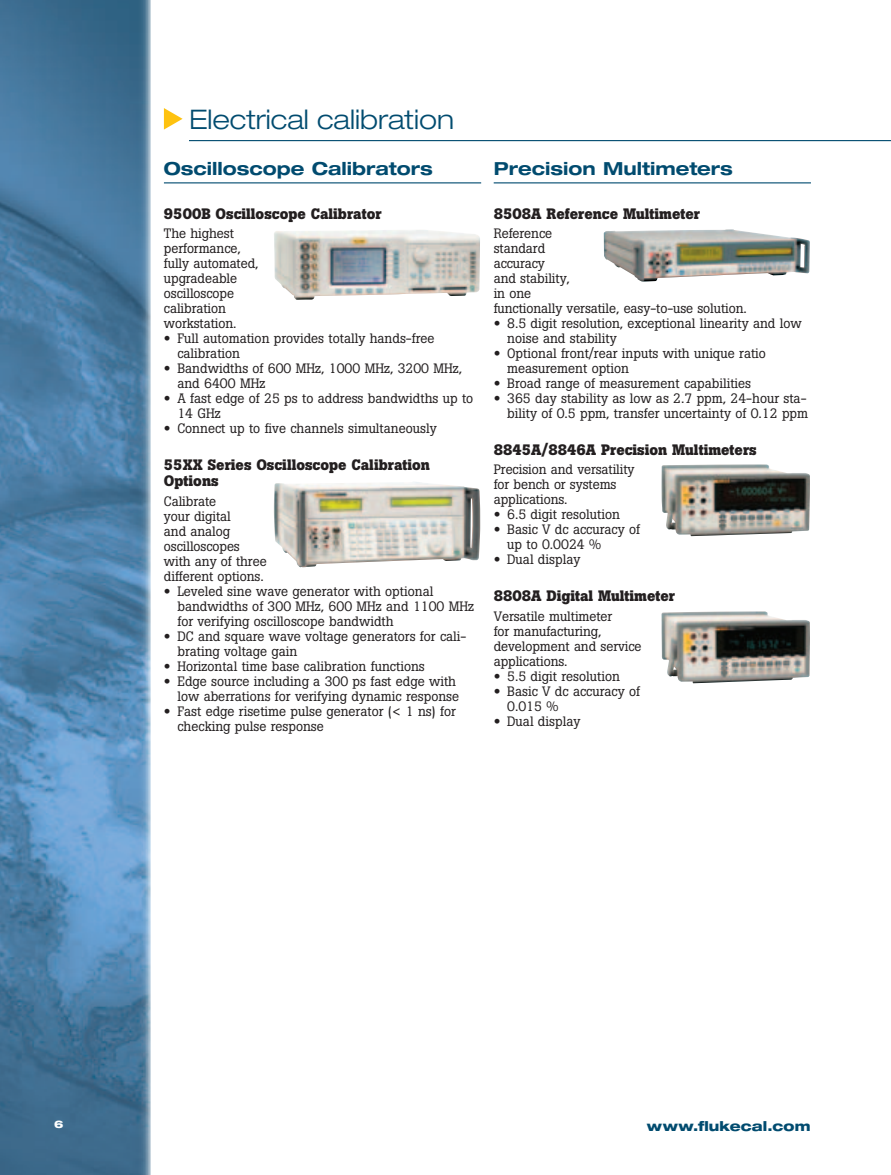
<style>
.page{position:relative;width:891px;height:1175px;background:#fff}
.page>*{position:absolute;margin:0;border:0;box-sizing:border-box;transform-origin:0 0}
.t1{font:300 expanded 27px "Helvetica Neue LT Std";color:#014b6f}
.t2{font:700 expanded 18px "Helvetica Neue LT Std";color:#014b6f}
.t3{font:700 15px/16.5px "Boton Pro";color:#231f20}
.t4{font:13.5px/15px "Boton Pro";color:#231f20}
.t5{font:800 expanded 13.5px "Helvetica Neue LT Std";letter-spacing:.01em;color:#014b6f}
.t6{font:800 expanded 10.5px "Helvetica Neue LT Std";color:#fff}
.s1{font-family:"Helvetica Neue LT Std";font-weight:700;font-stretch:expanded}
</style>
<div class="page">
<img style="left:0;top:0;width:150px;height:1174px">
<img style="left:274px;top:482px;width:206px;height:85px">
<hr style="left:164px;top:182px;width:317px;height:1px;background:#014b6f">
<hr style="left:494px;top:182px;width:317px;height:1px;background:#014b6f">
<img style="left:274px;top:230px;width:206px;height:70px">
<img style="left:604px;top:229px;width:206px;height:53px">
<img style="left:662px;top:464px;width:148px;height:72px">
<img style="left:662px;top:611px;width:148px;height:72px">
<hr style="left:189px;top:140px;width:702px;height:1px;background:#014b6f">
<svg style="left:164px;top:108px;width:19px;height:22px"></svg>
<h1 class="t1" style="left:189px;top:103px;width:267px">Electrical calibration</h1>
<h2 class="t2" style="left:164px;top:157px;width:270px">Oscilloscope Calibrators</h2>
<p class="t3" style="left:164px;top:205px;width:219px">9500B Oscilloscope Calibrator</p>
<p class="t4" style="left:164px;top:226px;width:96px">The highest performance, fully automated, upgradeable oscilloscope calibration workstation.</p>
<p class="t4" style="left:177px;top:331px;width:259px;text-indent:-14px"><span class="s1">•</span> Full automation provides totally hands-free calibration</p>
<p class="t4" style="left:177px;top:361px;width:286px;text-indent:-14px"><span class="s1">•</span> Bandwidths of 600 MHz, 1000 MHz, 3200 MHz, and 6400 MHz</p>
<p class="t4" style="left:177px;top:391px;width:297px;text-indent:-14px"><span class="s1">•</span> A fast edge of 25 ps to address bandwidths up to<br>14 GHz</p>
<p class="t4" style="left:164px;top:421px;width:274px"><span class="s1">•</span> Connect up to five channels simultaneously</p>
<p class="t3" style="left:164px;top:456px;width:268px">55XX Series Oscilloscope Calibration<br>Options</p>
<p class="t4" style="left:164px;top:494px;width:104px">Calibrate<br>your digital<br>and analog oscilloscopes with any of three different options.</p>
<p class="t4" style="left:177px;top:584px;width:298px;text-indent:-14px"><span class="s1">•</span> Leveled sine wave generator with optional bandwidths of 300 MHz, 600 MHz and 1100 MHz for verifying oscilloscope bandwidth</p>
<p class="t4" style="left:177px;top:629px;width:291px;text-indent:-14px"><span class="s1">•</span> DC and square wave voltage generators for cali&shy;brating voltage gain</p>
<p class="t4" style="left:164px;top:659px;width:262px"><span class="s1">•</span> Horizontal time base calibration functions</p>
<p class="t4" style="left:164px;top:674px;width:297px;text-align:right"><span class="s1">•</span> Edge source including a 300 ps fast edge with low aberrations for verifying dynamic response</p>
<p class="t4" style="left:177px;top:704px;width:280px;text-indent:-14px"><span class="s1">•</span> Fast edge risetime pulse generator (&lt; 1 ns) for checking pulse response</p>
<h2 class="t2" style="left:494px;top:157px;width:241px">Precision Multimeters</h2>
<p class="t3" style="left:494px;top:205px;width:208px">8508A Reference Multimeter</p>
<p class="t4" style="left:494px;top:226px;width:255px">Reference<br>standard<br>accuracy<br>and stability,<br>in one<br>functionally versatile, easy-to-use solution.</p>
<p class="t4" style="left:507px;top:316px;width:296px;text-indent:-14px"><span class="s1">•</span> 8.5 digit resolution, exceptional linearity and low noise and stability</p>
<p class="t4" style="left:507px;top:346px;width:260px;text-indent:-14px"><span class="s1">•</span> Optional front/rear inputs with unique ratio measurement option</p>
<p class="t4" style="left:494px;top:376px;width:259px"><span class="s1">•</span> Broad range of measurement capabilities</p>
<p class="t4" style="left:494px;top:391px;width:316px;text-align:right"><span class="s1">•</span> 365 day stability as low as 2.7 ppm, 24-hour sta&shy;bility of 0.5 ppm, transfer uncertainty of 0.12 ppm</p>
<p class="t3" style="left:494px;top:441px;width:265px">8845A/8846A Precision Multimeters</p>
<p class="t4" style="left:494px;top:462px;width:142px">Precision and versatility for bench or systems applications.</p>
<p class="t4" style="left:494px;top:507px;width:128px"><span class="s1">•</span> 6.5 digit resolution</p>
<p class="t4" style="left:507px;top:522px;width:134px;text-indent:-14px"><span class="s1">•</span> Basic V dc accuracy of up to 0.0024 %</p>
<p class="t4" style="left:494px;top:552px;width:88px"><span class="s1">•</span> Dual display</p>
<p class="t3" style="left:494px;top:588px;width:183px">8808A Digital Multimeter</p>
<p class="t4" style="left:494px;top:608px;width:149px">Versatile multimeter<br>for manufacturing, development and service applications.</p>
<p class="t4" style="left:494px;top:668px;width:128px"><span class="s1">•</span> 5.5 digit resolution</p>
<p class="t4" style="left:507px;top:683px;width:134px;text-indent:-14px"><span class="s1">•</span> Basic V dc accuracy of<br>0.015 %</p>
<p class="t4" style="left:494px;top:713px;width:88px"><span class="s1">•</span> Dual display</p>
<p class="t6" style="left:54px;top:1118px;width:11px">6</p>
<p class="t5" style="left:647px;top:1117px;width:165px">www.flukecal.com</p>
</div>
